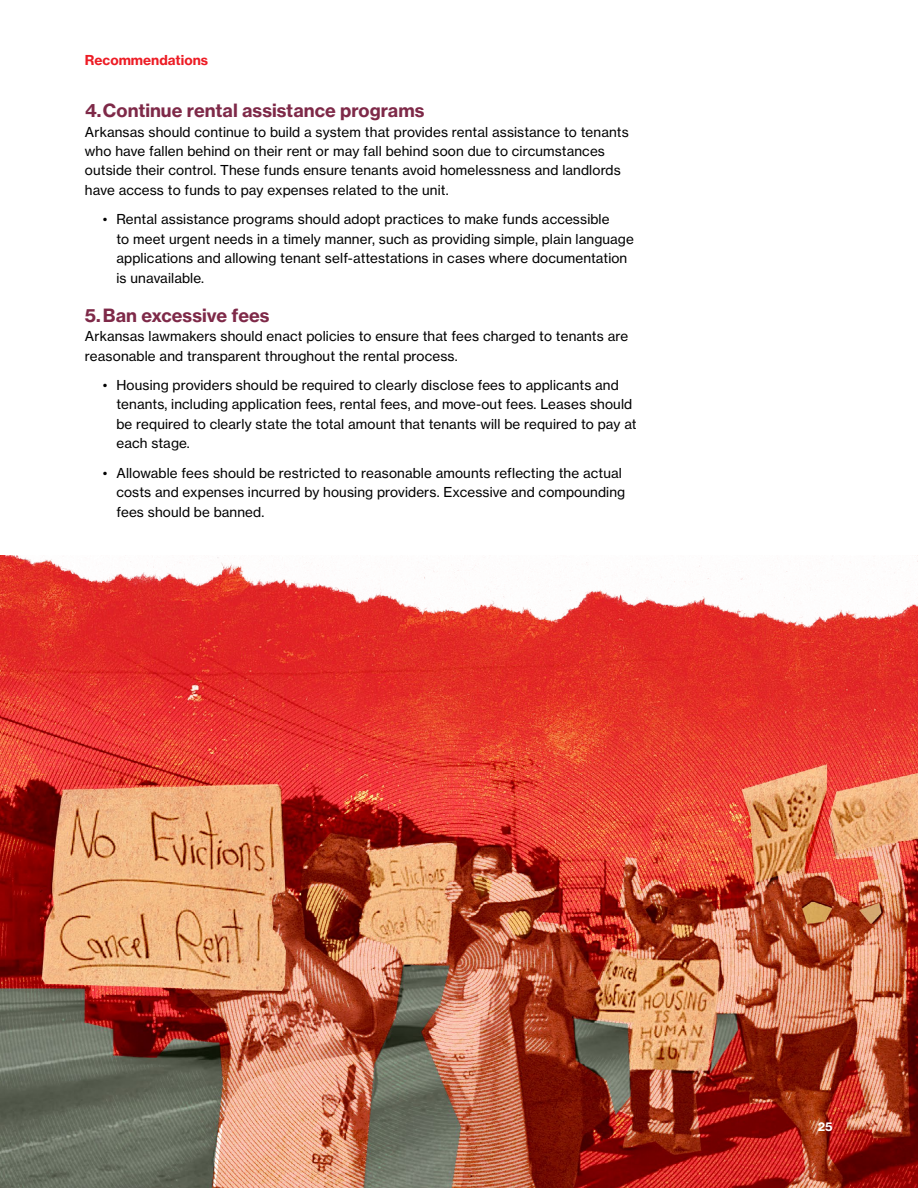
<style>
.page{position:relative;width:918px;height:1188px;background:#fff}
.page>*{position:absolute;margin:0;border:0;box-sizing:border-box;transform-origin:0 0}
.t1{font:18px "N Haas Grotesk TX Pro 75 Bd";color:#7e2948}
.t2{font:13.5px/19.5px "N Haas Grotesk TX Pro 55 Rg";letter-spacing:.01em;color:#000}
.t3{font:13.5px "N Haas Grotesk TX Pro 75 Bd";color:#ed1c25}
.t4{font:12px "N Haas Grotesk TX Pro 75 Bd";color:#fff}
</style>
<div class="page">
<img style="left:0;top:556px;width:918px;height:632px">
<p class="t3" style="left:85px;top:51px;width:125px">Recommendations</p>
<h1 class="t1" style="left:85px;top:99px;width:341px">4.Continue rental assistance programs</h1>
<p class="t2" style="left:85px;top:122px;width:545px">Arkansas should continue to build a system that provides rental assistance to tenants who have fallen behind on their rent or may fall behind soon due to circumstances outside their control. These funds ensure tenants avoid homelessness and landlords have access to funds to pay expenses related to the unit.</p>
<p class="t2" style="left:116px;top:210px;width:519px;text-indent:-14px">• Rental assistance programs should adopt practices to make funds accessible<br>to meet urgent needs in a timely manner, such as providing simple, plain language applications and allowing tenant self-attestations in cases where documentation is unavailable.</p>
<h1 class="t1" style="left:85px;top:304px;width:186px">5.Ban excessive fees</h1>
<p class="t2" style="left:85px;top:327px;width:545px">Arkansas lawmakers should enact policies to ensure that fees charged to tenants are reasonable and transparent throughout the rental process.</p>
<p class="t2" style="left:116px;top:375px;width:522px;text-indent:-14px">• Housing providers should be required to clearly disclose fees to applicants and tenants, including application fees, rental fees, and move-out fees. Leases should be required to clearly state the total amount that tenants will be required to pay at each stage.</p>
<p class="t2" style="left:116px;top:463px;width:510px;text-indent:-14px">• Allowable fees should be restricted to reasonable amounts reflecting the actual costs and expenses incurred by housing providers. Excessive and compounding fees should be banned.</p>
<p class="t4" style="left:818px;top:1119px;width:16px">25</p>
</div>
